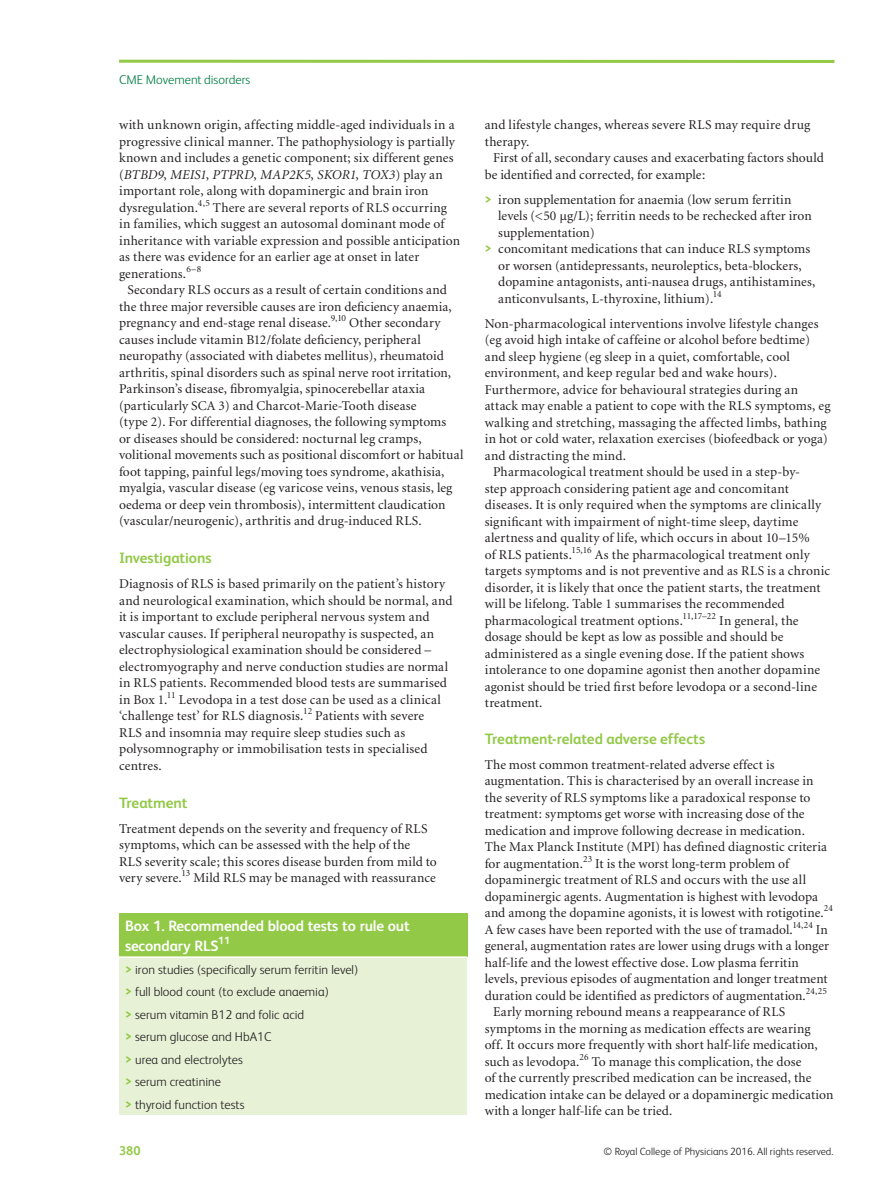
<style>
.page{position:relative;width:893px;height:1191px;background:#fff}
.page>*{position:absolute;margin:0;border:0;box-sizing:border-box;transform-origin:0 0}
.t1{font:700 15px "FS Albert";letter-spacing:-.01em;color:#92c947}
.t2{font:700 15px/20.2px "FS Albert";letter-spacing:-.01em;color:#fff}
.t3{font:13.5px/16.5px "Minion";letter-spacing:.01em;color:#231f20}
.t4{font:300 12.75px/22.5px "FS Albert";color:#231f20}
.t5{font:300 12.75px "FS Albert";letter-spacing:.005em;color:#007d43}
.t6{font:700 12.75px "FS Albert";color:#92c947}
.t7{font:300 10.5px "FS Albert";color:#231f20}
.t8{font:700 10.5px "FS Albert";color:#fff}
.s1{font-style:italic}
.s2{font-weight:700;font-size:13.5px;color:#92c947}
.s3{font-family:"FS Albert";font-weight:700;color:#92c947}
</style>
<div class="page">
<hr style="left:119px;top:60px;width:715px;height:3px;background:#92c947">
<div style="left:119px;top:913px;width:348px;height:44px;background:#92c947"></div>
<div style="left:119px;top:958px;width:348px;height:157px;background:#e6f1d6"></div>
<hr style="left:119px;top:956px;width:348px;height:2px;background:#fff">
<p class="t5" style="left:119px;top:75px;width:133px">CME Movement disorders</p>
<p class="t3" style="left:119px;top:118px;width:343px">with unknown origin, affecting middle-aged individuals in a progressive clinical manner. The pathophysiology is partially known and includes a genetic component; six different genes ( <span class="s1">BTBD9</span> , <span class="s1">MEIS1</span> , <span class="s1">PTPRD</span> , <span class="s1">MAP2K5</span> , <span class="s1">SKOR1</span> , <span class="s1">TOX3</span> ) play an important role, along with dopaminergic and brain iron dysregulation. <sup>4,5</sup> There are several reports of RLS occurring in families, which suggest an autosomal dominant mode of inheritance with variable expression and possible anticipation as there was evidence for an earlier age at onset in later generations. <sup>6–8</sup></p>
<p class="t3" style="left:119px;top:283px;width:346px;text-indent:9px">Secondary RLS occurs as a result of certain conditions and the three major reversible causes are iron deficiency anaemia, pregnancy and end-stage renal disease. <sup>9,10</sup> Other secondary causes include vitamin B12/folate deficiency, peripheral neuropathy (associated with diabetes mellitus), rheumatoid arthritis, spinal disorders such as spinal nerve root irritation, Parkinson’s disease, fibromyalgia, spinocerebellar ataxia (particularly SCA 3) and Charcot-Marie-Tooth disease<br>(type 2). For differential diagnoses, the following symptoms<br>or diseases should be considered: nocturnal leg cramps, volitional movements such as positional discomfort or habitual foot tapping, painful legs/moving toes syndrome, akathisia, myalgia, vascular disease (eg varicose veins, venous stasis, leg oedema or deep vein thrombosis), intermittent claudication (vascular/neurogenic), arthritis and drug-induced RLS.</p>
<p class="t1" style="left:119px;top:552px;width:94px">Investigations</p>
<p class="t3" style="left:119px;top:577px;width:335px">Diagnosis of RLS is based primarily on the patient’s history and neurological examination, which should be normal, and it is important to exclude peripheral nervous system and vascular causes. If peripheral neuropathy is suspected, an electrophysiological examination should be considered – electromyography and nerve conduction studies are normal in RLS patients. Recommended blood tests are summarised in Box 1 . <sup>11</sup> Levodopa in a test dose can be used as a clinical ‘challenge test’ for RLS diagnosis. <sup>12</sup> Patients with severe<br>RLS and insomnia may require sleep studies such as polysomnography or immobilisation tests in specialised centres.</p>
<p class="t1" style="left:119px;top:796px;width:70px">Treatment</p>
<p class="t3" style="left:119px;top:821px;width:319px">Treatment depends on the severity and frequency of RLS symptoms, which can be assessed with the help of the<br>RLS severity scale; this scores disease burden from mild to very severe. <sup>13</sup> Mild RLS may be managed with reassurance</p>
<p class="t2" style="left:125px;top:917px;width:286px">Box 1. Recommended blood tests to rule out secondary RLS</p>
<p class="t8" style="left:218px;top:936px;width:13px">11</p>
<p class="t4" style="left:125px;top:959px;width:235px"><span class="s2">&gt;</span> iron studies (specifically serum ferritin level) <span class="s2">&gt;</span> full blood count (to exclude anaemia)<br><span class="s2">&gt;</span> serum vitamin B12 and folic acid<br><span class="s2">&gt;</span> serum glucose and HbA1C<br><span class="s2">&gt;</span> urea and electrolytes<br><span class="s2">&gt;</span> serum creatinine<br><span class="s2">&gt;</span> thyroid function tests</p>
<p class="t3" style="left:485px;top:118px;width:327px">and lifestyle changes, whereas severe RLS may require drug therapy.</p>
<p class="t3" style="left:485px;top:151px;width:341px;text-indent:9px">First of all, secondary causes and exacerbating factors should be identified and corrected, for example:</p>
<p class="t3" style="left:485px;top:192px;width:308px"><span class="s3">&gt;</span> iron supplementation for anaemia (low serum ferritin</p>
<p class="t3" style="left:498px;top:209px;width:315px">levels (&lt;50 µg/L); ferritin needs to be rechecked after iron</p>
<p class="t3" style="left:498px;top:225px;width:98px">supplementation)</p>
<p class="t3" style="left:485px;top:242px;width:327px"><span class="s3">&gt;</span> concomitant medications that can induce RLS symptoms</p>
<p class="t3" style="left:498px;top:258px;width:305px">or worsen (antidepressants, neuroleptics, beta-blockers,</p>
<p class="t3" style="left:498px;top:275px;width:319px">dopamine antagonists, anti-nausea drugs, antihistamines,</p>
<p class="t3" style="left:498px;top:291px;width:225px">anticonvulsants, L-thyroxine, lithium). <sup>14</sup></p>
<p class="t3" style="left:485px;top:316px;width:335px">Non-pharmacological interventions involve lifestyle changes</p>
<p class="t3" style="left:485px;top:333px;width:327px">(eg avoid high intake of caffeine or alcohol before bedtime)</p>
<p class="t3" style="left:485px;top:349px;width:307px">and sleep hygiene (eg sleep in a quiet, comfortable, cool</p>
<p class="t3" style="left:485px;top:366px;width:294px">environment, and keep regular bed and wake hours).</p>
<p class="t3" style="left:485px;top:382px;width:315px">Furthermore, advice for behavioural strategies during an</p>
<p class="t3" style="left:485px;top:399px;width:347px">attack may enable a patient to cope with the RLS symptoms, eg</p>
<p class="t3" style="left:485px;top:415px;width:343px">walking and stretching, massaging the affected limbs, bathing</p>
<p class="t3" style="left:485px;top:432px;width:345px">in hot or cold water, relaxation exercises (biofeedback or yoga)</p>
<p class="t3" style="left:485px;top:448px;width:143px">and distracting the mind.</p>
<p class="t3" style="left:493px;top:465px;width:308px">Pharmacological treatment should be used in a step-by-</p>
<p class="t3" style="left:485px;top:481px;width:306px">step approach considering patient age and concomitant</p>
<p class="t3" style="left:485px;top:498px;width:338px">diseases. It is only required when the symptoms are clinically</p>
<p class="t3" style="left:485px;top:514px;width:315px">significant with impairment of night-time sleep, daytime</p>
<p class="t3" style="left:485px;top:531px;width:327px">alertness and quality of life, which occurs in about 10–15%</p>
<p class="t3" style="left:485px;top:547px;width:326px">of RLS patients. <sup>15,16</sup> As the pharmacological treatment only</p>
<p class="t3" style="left:485px;top:564px;width:347px">targets symptoms and is not preventive and as RLS is a chronic</p>
<p class="t3" style="left:485px;top:580px;width:337px">disorder, it is likely that once the patient starts, the treatment</p>
<p class="t3" style="left:485px;top:597px;width:301px">will be lifelong. Table 1 summarises the recommended</p>
<p class="t3" style="left:485px;top:613px;width:315px">pharmacological treatment options. <sup>11,17–22</sup> In general, the</p>
<p class="t3" style="left:485px;top:630px;width:300px">dosage should be kept as low as possible and should be</p>
<p class="t3" style="left:485px;top:646px;width:321px">administered as a single evening dose. If the patient shows</p>
<p class="t3" style="left:485px;top:663px;width:337px">intolerance to one dopamine agonist then another dopamine</p>
<p class="t3" style="left:485px;top:679px;width:334px">agonist should be tried first before levodopa or a second-line</p>
<p class="t3" style="left:485px;top:696px;width:59px">treatment.</p>
<p class="t1" style="left:485px;top:732px;width:222px">Treatment-related adverse effects</p>
<p class="t3" style="left:485px;top:757px;width:291px">The most common treatment-related adverse effect is</p>
<p class="t3" style="left:485px;top:774px;width:330px">augmentation. This is characterised by an overall increase in</p>
<p class="t3" style="left:485px;top:790px;width:327px">the severity of RLS symptoms like a paradoxical response to</p>
<p class="t3" style="left:485px;top:807px;width:321px">treatment: symptoms get worse with increasing dose of the</p>
<p class="t3" style="left:485px;top:823px;width:322px">medication and improve following decrease in medication.</p>
<p class="t3" style="left:485px;top:840px;width:344px">The Max Planck Institute (MPI) has defined diagnostic criteria</p>
<p class="t3" style="left:485px;top:856px;width:306px">for augmentation. <sup>23</sup> It is the worst long-term problem of</p>
<p class="t3" style="left:485px;top:873px;width:323px">dopaminergic treatment of RLS and occurs with the use all</p>
<p class="t3" style="left:485px;top:889px;width:335px">dopaminergic agents. Augmentation is highest with levodopa</p>
<p class="t3" style="left:485px;top:906px;width:350px">and among the dopamine agonists, it is lowest with rotigotine. <sup>24</sup></p>
<p class="t3" style="left:485px;top:922px;width:345px">A few cases have been reported with the use of tramadol. <sup>14,24</sup> In</p>
<p class="t3" style="left:485px;top:939px;width:346px">general, augmentation rates are lower using drugs with a longer</p>
<p class="t3" style="left:485px;top:955px;width:316px">half-life and the lowest effective dose. Low plasma ferritin</p>
<p class="t3" style="left:485px;top:972px;width:344px">levels, previous episodes of augmentation and longer treatment</p>
<p class="t3" style="left:485px;top:988px;width:344px">duration could be identified as predictors of augmentation. <sup>24,25</sup></p>
<p class="t3" style="left:493px;top:1005px;width:294px">Early morning rebound means a reappearance of RLS</p>
<p class="t3" style="left:485px;top:1021px;width:327px">symptoms in the morning as medication effects are wearing</p>
<p class="t3" style="left:485px;top:1038px;width:335px">off. It occurs more frequently with short half-life medication,</p>
<p class="t3" style="left:485px;top:1054px;width:318px">such as levodopa. <sup>26</sup> To manage this complication, the dose</p>
<p class="t3" style="left:485px;top:1071px;width:328px">of the currently prescribed medication can be increased, the</p>
<p class="t3" style="left:485px;top:1087px;width:350px">medication intake can be delayed or a dopaminergic medication</p>
<p class="t3" style="left:485px;top:1104px;width:189px">with a longer half-life can be tried.</p>
<p class="t6" style="left:119px;top:1145px;width:23px">380</p>
<p class="t7" style="left:604px;top:1147px;width:231px">© Royal College of Physicians 2016. All rights reserved.</p>
</div>
